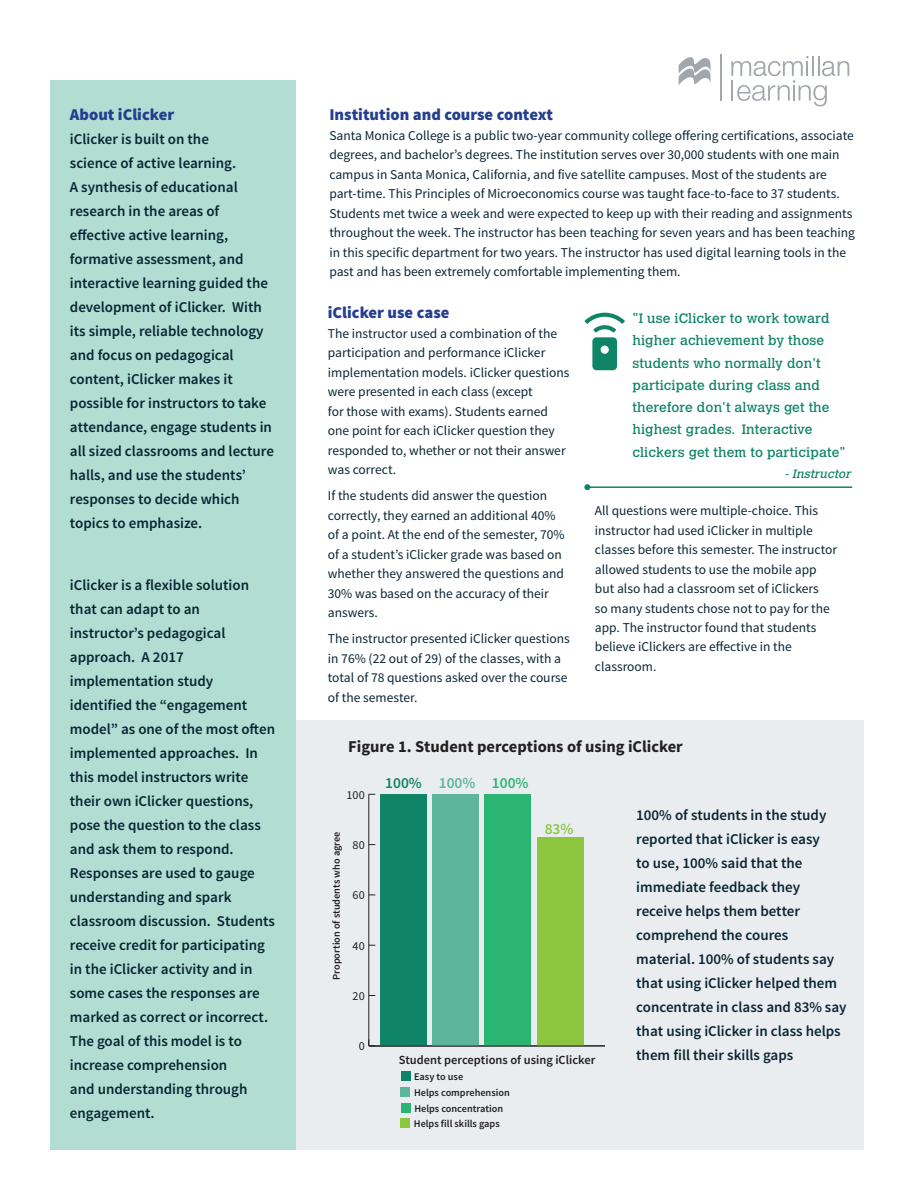
<style>
.page{position:relative;width:918px;height:1188px;background:#fff}
.page>*{position:absolute;margin:0;border:0;box-sizing:border-box;transform-origin:0 0}
.t1{font:900 16.5px "Source Sans Pro";color:#253f8e}
.t2{font:700 16.5px "Source Sans Pro";color:#231f20}
.t3{font:600 15.45px "Source Sans Pro";color:#5db69c}
.t4{font:600 15.45px "Source Sans Pro";color:#0f8466}
.t5{font:600 15.45px "Source Sans Pro";color:#8bc63e}
.t6{font:600 15px/24px "Source Sans Pro";color:#0a2533}
.t7{font:13.5px/19.5px "Source Sans Pro";color:#0a2533}
.t8{font:13.5px/22.2px "Calvert MT Std";letter-spacing:.01em;color:#0f8466}
.t9{font:600 12.45px "Source Sans Pro";color:#231f20}
.t10{font:12.15px "Source Sans Pro";color:#231f20}
.t11{font:italic 12px "Calvert MT Std";color:#0f8466}
.t12{font:600 10.2px/15.1px "Source Sans Pro";color:#231f20}
.s1{color:#2bb572}
</style>
<div class="page">
<div style="left:209px;top:720px;width:655px;height:429px;background:#e9edf0"></div>
<div style="left:50px;top:80px;width:245px;height:1069px;background:#b1ddd3"></div>
<svg style="left:679px;top:57px;width:32px;height:28px"></svg>
<hr style="left:720px;top:54px;width:2px;height:47px;background:#a2a6ad">
<svg style="left:731px;top:56px;width:118px;height:50px"></svg>
<hr style="left:369px;top:1045px;width:236px;height:1px;background:#231f20">
<hr style="left:368px;top:794px;width:1px;height:252px;background:#231f20">
<svg style="left:368px;top:1040px;width:7px;height:6px"></svg>
<div style="left:380px;top:794px;width:47px;height:252px;background:#0f8466"></div>
<div style="left:432px;top:795px;width:47px;height:251px;background:#5db69c"></div>
<div style="left:484px;top:794px;width:46px;height:252px;background:#2bb572"></div>
<div style="left:537px;top:837px;width:47px;height:209px;background:#8bc63e"></div>
<div style="left:401px;top:1087px;width:9px;height:10px;background:#5db69c"></div>
<div style="left:401px;top:1072px;width:9px;height:9px;background:#0f8466"></div>
<div style="left:401px;top:1103px;width:9px;height:9px;background:#2bb572"></div>
<div style="left:400px;top:1118px;width:10px;height:10px;background:#8bc63e"></div>
<hr style="left:369px;top:1046px;width:236px;height:1px;background:#231f20">
<svg style="left:584px;top:313px;width:41px;height:57px"></svg>
<hr style="left:587px;top:486px;width:265px;height:2px;background:#0f8466">
<svg style="left:584px;top:484px;width:6px;height:6px"></svg>
<p class="t1" style="left:70px;top:104px;width:106px">About iClicker</p>
<p class="t6" style="left:70px;top:128px;width:206px">iClicker is built on the<br>science of active learning.<br>A synthesis of educational research in the areas of effective active learning, formative assessment, and interactive learning guided the development of iClicker. With its simple, reliable technology and focus on pedagogical content, iClicker makes it possible for instructors to take attendance, engage students in all sized classrooms and lecture halls, and use the students’ responses to decide which topics to emphasize.</p>
<p class="t6" style="left:70px;top:573px;width:207px">iClicker is a flexible solution that can adapt to an instructor’s pedagogical approach. A 2017 implementation study identified the “engagement model” as one of the most often implemented approaches. In this model instructors write their own iClicker questions, pose the question to the class and ask them to respond.<br>Responses are used to gauge understanding and spark classroom discussion. Students receive credit for participating in the iClicker activity and in some cases the responses are marked as correct or incorrect.<br>The goal of this model is to increase comprehension<br>and understanding through engagement.</p>
<p class="t1" style="left:329px;top:104px;width:225px">Institution and course context</p>
<p class="t7" style="left:329px;top:126px;width:527px">Santa Monica College is a public two-year community college offering certifications, associate degrees, and bachelor’s degrees. The institution serves over 30,000 students with one main campus in Santa Monica, California, and five satellite campuses. Most of the students are part-time. This Principles of Microeconomics course was taught face-to-face to 37 students.<br>Students met twice a week and were expected to keep up with their reading and assignments throughout the week. The instructor has been teaching for seven years and has been teaching in this specific department for two years. The instructor has used digital learning tools in the past and has been extremely comfortable implementing them.</p>
<p class="t1" style="left:328px;top:302px;width:123px">iClicker use case</p>
<p class="t7" style="left:328px;top:324px;width:243px">The instructor used a combination of the participation and performance iClicker implementation models. iClicker questions were presented in each class (except<br>for those with exams). Students earned one point for each iClicker question they responded to, whether or not their answer was correct.</p>
<p class="t7" style="left:328px;top:486px;width:238px">If the students did answer the question correctly, they earned an additional 40% of a point. At the end of the semester, 70% of a student’s iClicker grade was based on whether they answered the questions and 30% was based on the accuracy of their answers.</p>
<p class="t7" style="left:328px;top:629px;width:243px">The instructor presented iClicker questions in 76% (22 out of 29) of the classes, with a total of 78 questions asked over the course of the semester.</p>
<p class="t8" style="left:632px;top:308px;width:215px">"I use iClicker to work toward higher achievement by those students who normally don't participate during class and therefore don't always get the highest grades. Interactive clickers get them to participate"</p>
<p class="t11" style="left:784px;top:467px;width:71px">-Instructor</p>
<p class="t7" style="left:595px;top:501px;width:244px">All questions were multiple-choice. This instructor had used iClicker in multiple classes before this semester. The instructor allowed students to use the mobile app but also had a classroom set of iClickers<br>so many students chose not to pay for the app. The instructor found that students believe iClickers are effective in the classroom.</p>
<p class="t2" style="left:348px;top:736px;width:336px">Figure 1. Student perceptions of using iClicker</p>
<p class="t10" style="left:347px;top:787px;width:20px">100</p>
<p class="t12" style="left:329px;top:980px;width:150px;rotate:-90deg">Proportion of students who agree</p>
<p class="t10" style="left:353px;top:838px;width:14px">80</p>
<p class="t10" style="left:353px;top:888px;width:14px">60</p>
<p class="t10" style="left:353px;top:938px;width:14px">40</p>
<p class="t10" style="left:353px;top:989px;width:14px">20</p>
<p class="t10" style="left:359px;top:1039px;width:8px">0</p>
<p class="t4" style="left:385px;top:773px;width:38px">100%</p>
<p class="t3" style="left:439px;top:773px;width:91px">100% <span class="s1">100%</span></p>
<p class="t5" style="left:545px;top:820px;width:30px">83%</p>
<p class="t9" style="left:399px;top:1052px;width:198px">Student perceptions of using iClicker</p>
<p class="t12" style="left:414px;top:1085px;width:97px">Helps comprehension</p>
<p class="t12" style="left:414px;top:1070px;width:51px">Easy to use</p>
<p class="t12" style="left:414px;top:1101px;width:91px">Helps concentration<br>Helps fill skills gaps</p>
<p class="t6" style="left:636px;top:804px;width:212px">100% of students in the study reported that iClicker is easy<br>to use, 100% said that the immediate feedback they receive helps them better comprehend the coures material. 100% of students say that using iClicker helped them concentrate in class and 83% say that using iClicker in class helps them fill their skills gaps</p>
</div>
